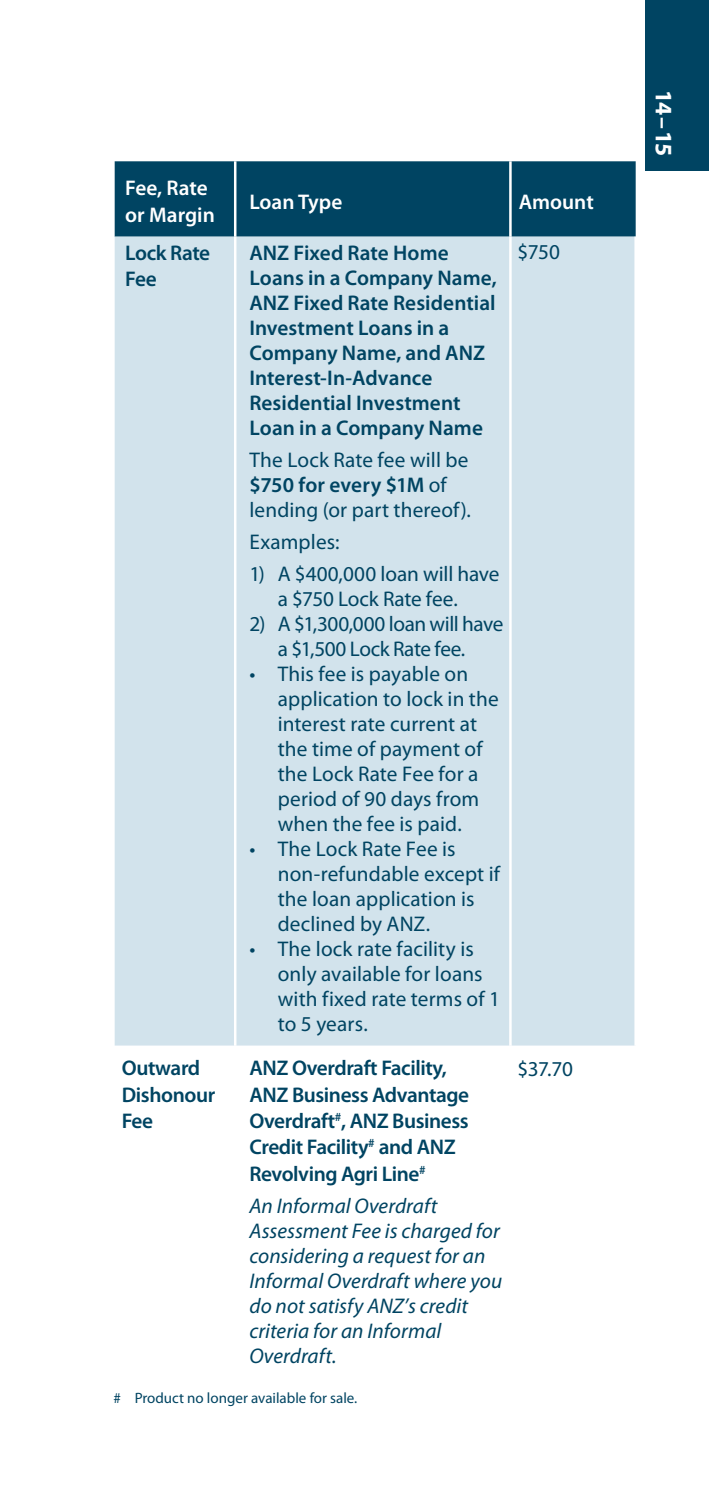
<style>
.page{position:relative;width:709px;height:1489px;background:#fff}
.page>*{position:absolute;margin:0;border:0;box-sizing:border-box;transform-origin:0 0}
.t1{font:700 23.75px "Myriad Pro";color:#fff}
.t2{font:21.25px/25px "Myriad Pro";letter-spacing:.005em;color:#004462}
.t3{font:600 21.25px/26.2px "Myriad Pro";letter-spacing:-.01em;color:#004462}
.t4{font:italic 21.25px/25px "Myriad Pro";letter-spacing:.005em;color:#004462}
.t5{font:21.25px/25px "Myriad Pro";letter-spacing:-.02em;color:#004462;text-align:center}
.t6{font:600 21.25px/27.5px "Myriad Pro";color:#fff}
.t7{font:15px "Myriad Pro";color:#004462}
.s1{font-weight:600}
</style>
<div class="page">
<div style="left:645px;top:0;width:64px;height:170px;background:#004462"></div>
<div style="left:115px;top:161px;width:520px;height:76px;background:#004462"></div>
<div style="left:115px;top:237px;width:519px;height:808px;background:#d2e3ec"></div>
<hr style="left:234px;top:161px;width:2px;height:76px;background:#fff">
<hr style="left:509px;top:161px;width:2px;height:76px;background:#fff">
<hr style="left:234px;top:237px;width:2px;height:808px;background:#fff">
<hr style="left:509px;top:237px;width:2px;height:808px;background:#fff">
<p class="t6" style="left:125px;top:173px;width:91px">Fee, Rate or Margin</p>
<p class="t6" style="left:249px;top:187px;width:94px">Loan Type</p>
<p class="t6" style="left:519px;top:187px;width:77px">Amount</p>
<p class="t3" style="left:125px;top:239px;width:86px">Lock Rate<br>Fee</p>
<p class="t3" style="left:249px;top:239px;width:249px;line-height:25px">ANZ Fixed Rate Home<br>Loans in a Company Name,<br>ANZ Fixed Rate Residential<br>Investment Loans in a<br>Company Name, and ANZ<br>Interest-In-Advance<br>Residential Investment<br>Loan in a Company Name</p>
<p class="t2" style="left:249px;top:447px;width:223px">The Lock Rate fee will be <span class="s1">$750 for every $1M</span> of lending (or part thereof).</p>
<p class="t2" style="left:249px;top:529px;width:92px">Examples:</p>
<p class="t2" style="left:278px;top:561px;width:223px;text-indent:-28px">1) A $400,000 loan will have a $750 Lock Rate fee.</p>
<p class="t5" style="left:249px;top:611px;width:255px">2) A $1,300,000 loan will have a $1,500 Lock Rate fee.</p>
<p class="t2" style="left:278px;top:661px;width:222px;text-indent:-28px">• This fee is payable on application to lock in the interest rate current at the time of payment of the Lock Rate Fee for a period of 90 days from when the fee is paid.</p>
<p class="t2" style="left:278px;top:836px;width:224px;text-indent:-28px">• The Lock Rate Fee is non-refundable except if the loan application is declined by ANZ.</p>
<p class="t2" style="left:278px;top:936px;width:224px;text-indent:-28px">• The lock rate facility is only available for loans with fixed rate terms of 1 to 5 years.</p>
<p class="t3" style="left:122px;top:1054px;width:95px">Outward<br>Dishonour<br>Fee</p>
<p class="t3" style="left:249px;top:1054px;width:221px">ANZ Overdraft Facility,<br>ANZ Business Advantage<br>Overdraft<sup>#</sup>, ANZ Business<br>Credit Facility<sup>#</sup> and ANZ<br>Revolving Agri Line<sup>#</sup></p>
<p class="t4" style="left:249px;top:1192px;width:254px">An Informal Overdraft<br>Assessment Fee is charged for considering a request for an<br>Informal Overdraft where you do not satisfy ANZ’s credit criteria for an Informal<br>Overdraft.</p>
<p class="t7" style="left:113px;top:1388px;width:245px"># Product no longer available for sale.</p>
<p class="t2" style="left:517px;top:239px;width:44px">$750</p>
<p class="t2" style="left:517px;top:1055px;width:57px">$37.70</p>
<p class="t1" style="left:679px;top:90px;width:67px;rotate:90deg">14–15</p>
</div>
